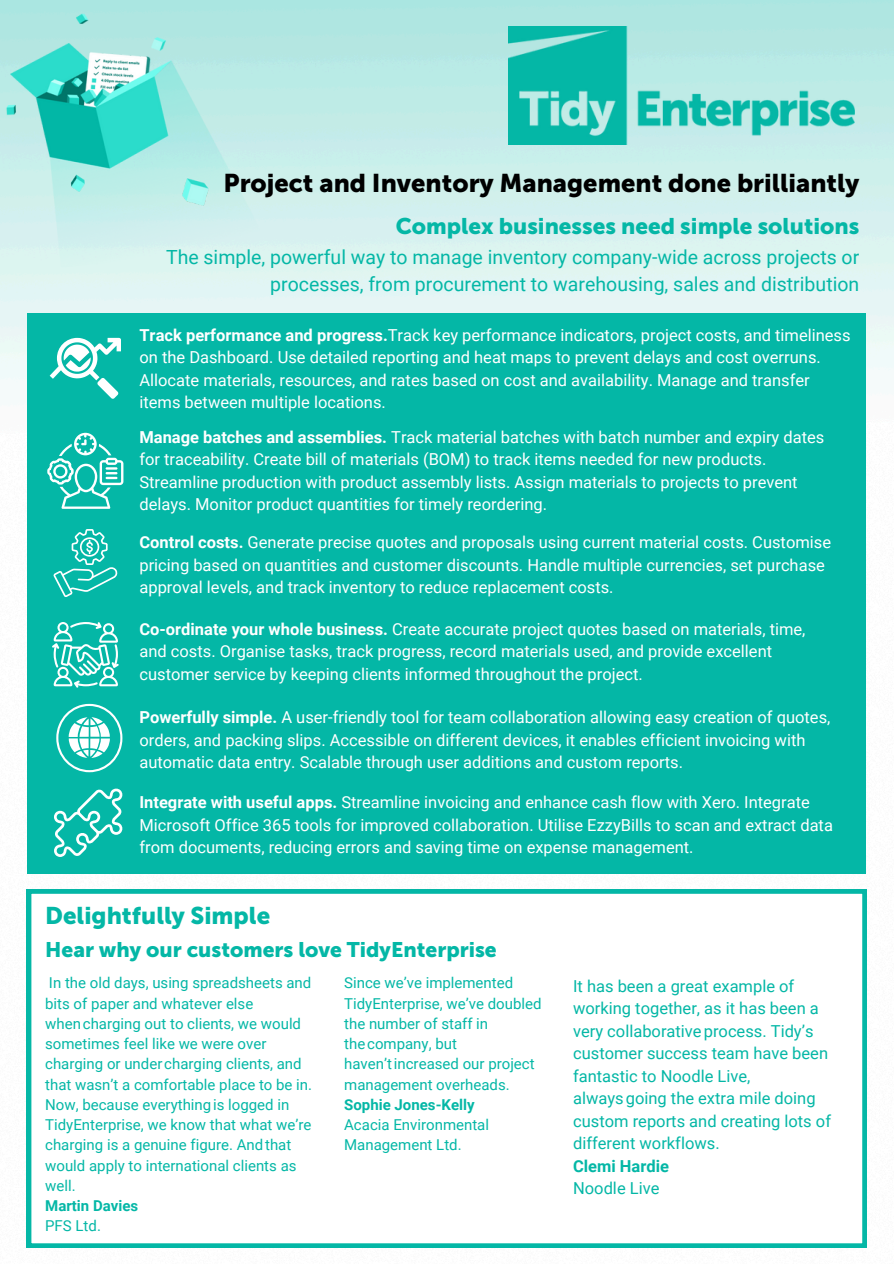
<style>
.page{position:relative;width:894px;height:1264px;background:#fff}
.page>*{position:absolute;margin:0;border:0;box-sizing:border-box;transform-origin:0 0}
.t1{font:25.5px "Museo Sans 900";color:#000}
.t2{font:24px "Museo Sans 900";color:#04b7a6}
.t3{font:22.5px "Museo Sans 900";color:#04b7a6}
.t4{font:21px "Museo Sans 900";color:#04b7a6}
.t5{font:19.5px/27px "Roboto";color:#04b7a6;text-align:right}
.t6{font:16.5px/22.5px "Roboto";color:#fff}
.t7{font:16.5px/22.5px "Roboto";color:#04b7a6}
.t8{font:700 16.5px "Roboto";color:#04b7a6}
.t9{font:15px/20.2px "Roboto";color:#04b7a6}
.t10{font:700 15px "Roboto";color:#04b7a6}
.s1{font-weight:700}
</style>
<div class="page">
<img style="left:0;top:0;width:893px;height:1248px">
<div style="left:27px;top:313px;width:838px;height:560px;background:#04b7a6"></div>
<svg style="left:54px;top:788px;width:69px;height:68px"></svg>
<svg style="left:27px;top:889px;width:839px;height:358px"></svg>
<img style="left:508px;top:26px;width:345px;height:118px">
<img style="left:0;top:0;width:271px;height:272px">
<svg style="left:50px;top:338px;width:71px;height:61px"></svg>
<svg style="left:47px;top:433px;width:76px;height:76px"></svg>
<svg style="left:53px;top:529px;width:64px;height:67px"></svg>
<svg style="left:52px;top:622px;width:66px;height:65px"></svg>
<svg style="left:56px;top:704px;width:66px;height:68px"></svg>
<p class="t1" style="left:223px;top:168px;width:637px">Project and Inventory Management done brilliantly</p>
<p class="t3" style="left:395px;top:212px;width:465px">Complex businesses need simple solutions</p>
<p class="t5" style="left:166px;top:244px;width:694px">The simple, powerful way to manage inventory company-wide across projects or processes, from procurement to warehousing, sales and distribution</p>
<h1 class="t6" style="left:139px;top:324px;width:712px"><span class="s1">Track performance and progress.</span>Track key performance indicators, project costs, and timeliness on the Dashboard. Use detailed reporting and heat maps to prevent delays and cost overruns.<br>Allocate materials, resources, and rates based on cost and availability. Manage and transfer items between multiple locations.</h1>
<p class="t6" style="left:139px;top:426px;width:686px"><span class="s1">Manage batches and assemblies.</span> Track material batches with batch number and expiry dates for traceability. Create bill of materials (BOM) to track items needed for new products.<br>Streamline production with product assembly lists. Assign materials to projects to prevent delays. Monitor product quantities for timely reordering.</p>
<h2 class="t6" style="left:139px;top:531px;width:693px"><span class="s1">Control costs.</span> Generate precise quotes and proposals using current material costs. Customise pricing based on quantities and customer discounts. Handle multiple currencies, set purchase approval levels, and track inventory to reduce replacement costs.</h2>
<p class="t6" style="left:139px;top:618px;width:667px"><span class="s1">Co-ordinate your whole business.</span> Create accurate project quotes based on materials, time, and costs. Organise tasks, track progress, record materials used, and provide excellent customer service by keeping clients informed throughout the project.</p>
<h3 class="t6" style="left:139px;top:706px;width:692px"><span class="s1">Powerfully simple.</span> A user-friendly tool for team collaboration allowing easy creation of quotes, orders, and packing slips. Accessible on different devices, it enables efficient invoicing with automatic data entry. Scalable through user additions and custom reports.</h3>
<p class="t6" style="left:139px;top:791px;width:694px"><span class="s1">Integrate with useful apps.</span> Streamline invoicing and enhance cash flow with Xero. Integrate<br>Microsoft Office 365 tools for improved collaboration. Utilise EzzyBills to scan and extract data from documents, reducing errors and saving time on expense management.</p>
<p class="t2" style="left:45px;top:901px;width:226px">Delightfully Simple</p>
<p class="t4" style="left:45px;top:937px;width:453px">Hear why our customers love TidyEnterprise</p>
<p class="t9" style="left:45px;top:973px;width:268px">In the old days, using spreadsheets and bits of paper and whatever else whencharging out to clients, we would sometimes feel like we were over charging or undercharging clients, and that wasn’t a comfortable place to be in.<br>Now, because everythingis logged in TidyEnterprise, we know that what we’re charging is a genuine figure. Andthat would apply to international clients as well.</p>
<h1 class="t10" style="left:45px;top:1197px;width:94px">Martin Davies</h1>
<h2 class="t9" style="left:45px;top:1216px;width:57px">PFS Ltd.</h2>
<p class="t9" style="left:344px;top:973px;width:199px">Since we’ve implemented<br>TidyEnterprise, we’ve doubled the number of staff in thecompany, but haven’tincreased our project management overheads.</p>
<p class="t10" style="left:344px;top:1095px;width:132px">Sophie Jones-Kelly</p>
<p class="t9" style="left:344px;top:1114px;width:146px">Acacia Environmental<br>Management Ltd.</p>
<p class="t7" style="left:573px;top:974px;width:259px">It has been a great example of working together, as it has been a very collaborativeprocess. Tidy’s customer success team have been fantastic to Noodle Live, alwaysgoing the extra mile doing custom reports and creating lots of different workflows.</p>
<p class="t8" style="left:573px;top:1156px;width:97px">Clemi Hardie</p>
<p class="t7" style="left:573px;top:1177px;width:88px">Noodle Live</p>
</div>
